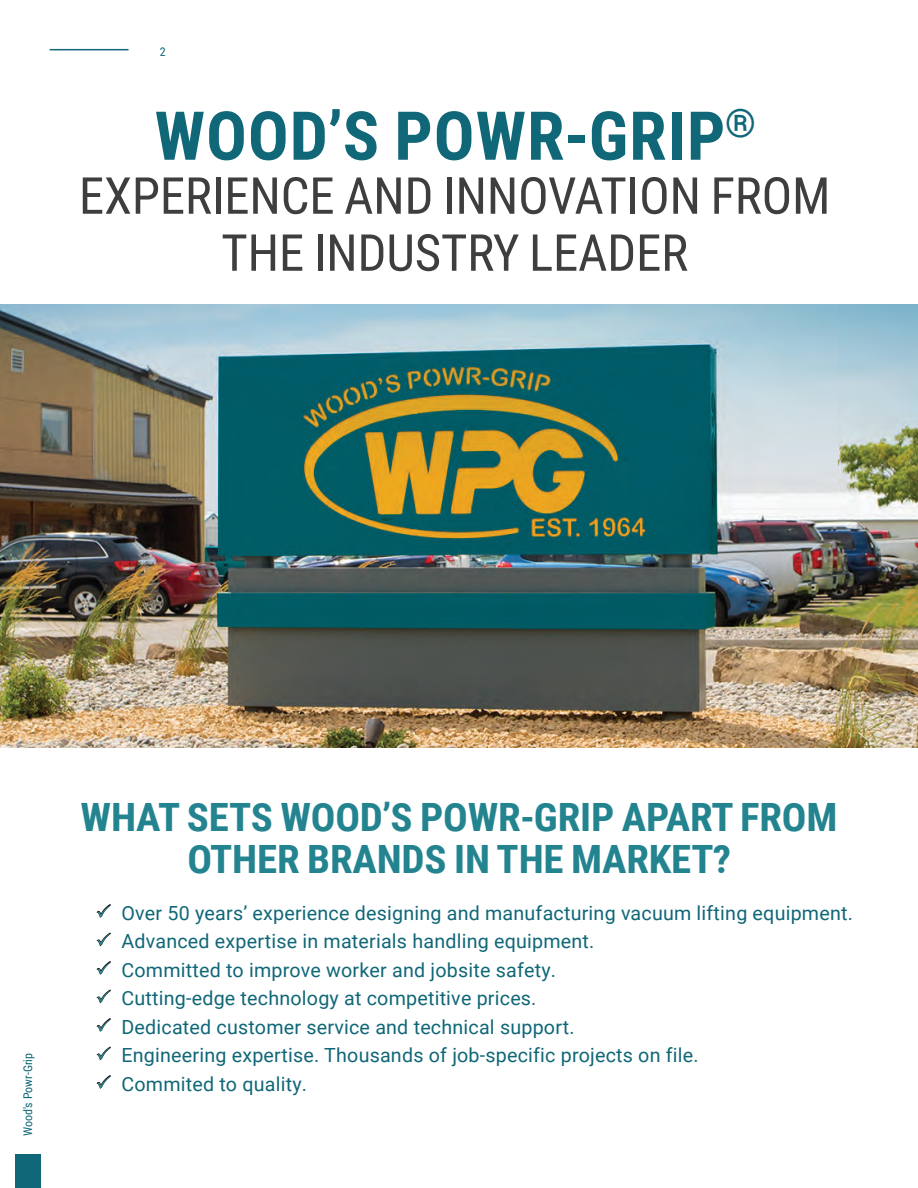
<style>
.page{position:relative;width:918px;height:1188px;background:#fff}
.page>*{position:absolute;margin:0;border:0;box-sizing:border-box;transform-origin:0 0}
.t1{font:700 67.5px "Roboto Condensed";letter-spacing:.015em;color:#106777}
.t2{font:51px/57px "Roboto Condensed";letter-spacing:-.005em;color:#3e3e3f;text-align:center}
.t3{font:700 39px/42px "Roboto Condensed";letter-spacing:-.005em;color:#238490;text-align:center;scale:1.05 1}
.t4{font:19.5px/28.5px "Roboto";letter-spacing:.01em;color:#106777}
.t5{font:12px "Roboto Condensed";color:#106777}
</style>
<div class="page">
<div style="left:15px;top:1155px;width:26px;height:33px;background:#106777"></div>
<hr style="left:50px;top:49px;width:79px;height:1px;background:#106777">
<img style="left:0;top:305px;width:918px;height:443px">
<p class="t5" style="left:160px;top:43px;width:7px">2</p>
<h1 class="t1" style="left:155px;top:88px;width:603px">WOOD’S POWR-GRIP<sup>®</sup></h1>
<h2 class="t2" style="left:79px;top:165px;width:753px">EXPERIENCE AND INNOVATION FROM<br>THE INDUSTRY LEADER</h2>
<p class="t5" style="left:19px;top:1136px;width:85px;rotate:-90deg">Wood's Powr-Grip</p>
<h3 class="t3" style="left:81px;top:794px;width:722px">WHAT SETS WOOD’S POWR-GRIP APART FROM<br>OTHER BRANDS IN THE MARKET?</h3>
<p class="t4" style="left:122px;top:898px;width:733px">Over 50 years’ experience designing and manufacturing vacuum lifting equipment.<br>Advanced expertise in materials handling equipment.<br>Committed to improve worker and jobsite safety.<br>Cutting-edge technology at competitive prices.<br>Dedicated customer service and technical support.<br>Engineering expertise. Thousands of job-specific projects on file.<br>Commited to quality.</p>
</div>
